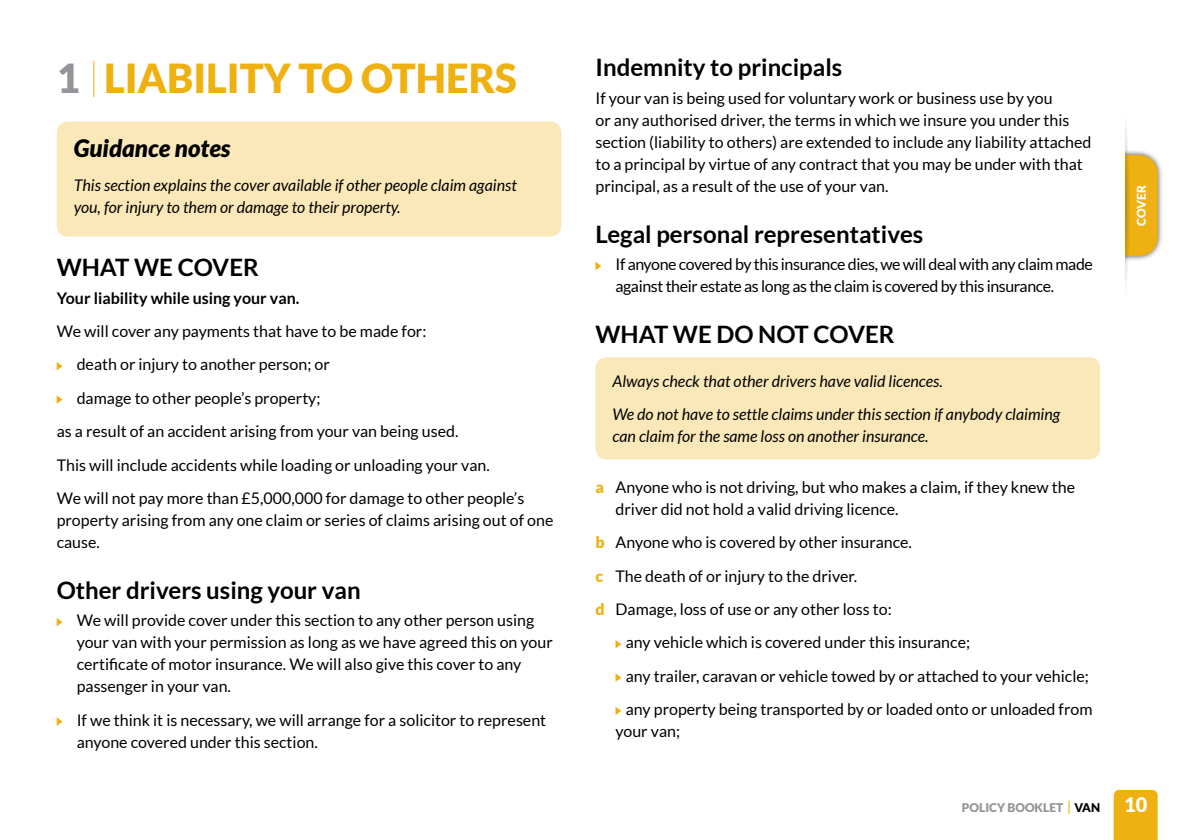
<style>
.page{position:relative;width:1191px;height:840px;background:#fff}
.page>*{position:absolute;margin:0;border:0;box-sizing:border-box;transform-origin:0 0}
.t1{font:900 40px "Lato";color:#eeb111}
.t2{font:700 24px "Lato";color:#000}
.t3{font:italic 900 24px "Lato";color:#000}
.t4{font:16px/22px "Lato";color:#000}
.t5{font:italic 16px/22px "Lato";color:#000}
.t6{font:16px/22px "Lato";letter-spacing:-.025em;color:#000}
.t7{font:700 16px "Lato";color:#000}
.t8{font:900 12px "Lato";color:#939598}
.t9{font:900 12px "Lato";color:#fff}
.s1{color:#939598}
.s2{font-weight:900;color:#eeb111}
.s3{font-size:18px;color:#eeb111}
.s4{color:#000}
.s5{font-size:20px;color:#fff}
</style>
<div class="page">
<div style="left:1113px;top:789px;width:44px;height:50px;background:#eeb111"></div>
<div style="left:1112px;top:149px;width:51px;height:113px;background:#000;opacity:.75"></div>
<div style="left:1128px;top:155px;width:29px;height:101px;background:#eeb111"></div>
<svg style="left:1116px;top:108px;width:13px;height:195px"></svg>
<div style="left:1099px;top:91px;width:25px;height:226px;background:#fff"></div>
<hr style="left:93px;top:61px;width:1px;height:36px;background:#eeb111">
<div style="left:57px;top:122px;width:504px;height:114px;background:#fae8b8;border-radius:11px"></div>
<svg style="left:57px;top:362px;width:6px;height:8px"></svg>
<svg style="left:57px;top:395px;width:6px;height:8px"></svg>
<svg style="left:57px;top:618px;width:6px;height:8px"></svg>
<svg style="left:57px;top:717px;width:6px;height:8px"></svg>
<svg style="left:595px;top:262px;width:6px;height:8px"></svg>
<div style="left:595px;top:357px;width:505px;height:102px;background:#fae8b8;border-radius:11px"></div>
<svg style="left:615px;top:640px;width:6px;height:8px"></svg>
<svg style="left:615px;top:673px;width:6px;height:8px"></svg>
<svg style="left:615px;top:706px;width:6px;height:8px"></svg>
<h1 class="t1" style="left:57px;top:55px;width:90px"><span class="s1">1</span> LIABILITY</h1>
<h1 class="t1" style="left:298px;top:55px;width:216px">TO OTHERS</h1>
<h2 class="t3" style="left:74px;top:134px;width:158px">Guidance notes</h2>
<p class="t5" style="left:74px;top:174px;width:444px">This section explains the cover available if other people claim against you, for injury to them or damage to their property.</p>
<h2 class="t2" style="left:57px;top:253px;width:42px">What</h2>
<h2 class="t2" style="left:134px;top:253px;width:95px">we cover</h2>
<p class="t7" style="left:57px;top:288px;width:244px">Your liability while using your van.</p>
<p class="t4" style="left:57px;top:320px;width:371px">We will cover any payments that have to be made for:</p>
<p class="t4" style="left:77px;top:353px;width:255px">death or injury to another person; or</p>
<p class="t4" style="left:77px;top:386px;width:245px">damage to other people’s property;</p>
<p class="t4" style="left:57px;top:420px;width:403px">as a result of an accident arising from your van being used.</p>
<p class="t4" style="left:57px;top:453px;width:434px">This will include accidents while loading or unloading your van.</p>
<p class="t4" style="left:57px;top:486px;width:469px">We will not pay more than £5,000,000 for damage to other people’s</p>
<p class="t4" style="left:57px;top:508px;width:498px">property arising from any one claim or series of claims arising out of one cause.</p>
<h2 class="t2" style="left:57px;top:576px;width:305px">Other drivers using your van</h2>
<p class="t4" style="left:77px;top:609px;width:477px">We will provide cover under this section to any other person using your van with your permission as long as we have agreed this on your certificate of motor insurance. We will also give this cover to any passenger in your van.</p>
<p class="t4" style="left:77px;top:708px;width:471px">If we think it is necessary, we will arrange for a solicitor to represent anyone covered under this section.</p>
<h2 class="t2" style="left:595px;top:54px;width:248px">Indemnity to principals</h2>
<p class="t4" style="left:595px;top:87px;width:497px">If your van is being used for voluntary work or business use by you<br>or any authorised driver, the terms in which we insure you under this section (liability to others) are extended to include any liability attached to a principal by virtue of any contract that you may be under with that principal, as a result of the use of your van.</p>
<h2 class="t2" style="left:595px;top:220px;width:329px">Legal personal representatives</h2>
<p class="t6" style="left:615px;top:253px;width:479px">If anyone covered by this insurance dies, we will deal with any claim made against their estate as long as the claim is covered by this insurance.</p>
<h2 class="t2" style="left:595px;top:320px;width:42px">What</h2>
<h2 class="t2" style="left:673px;top:320px;width:192px">we do not cover</h2>
<p class="t5" style="left:612px;top:364px;width:449px;line-height:33.4px">Always check that other drivers have valid licences.<br>We do not have to settle claims under this section if anybody claiming</p>
<p class="t5" style="left:612px;top:425px;width:318px">can claim for the same loss on another insurance.</p>
<p class="t4" style="left:615px;top:475px;width:461px;text-indent:-20px"><span class="s2">A</span> Anyone who is not driving, but who makes a claim, if they knew the driver did not hold a valid driving licence.</p>
<p class="t4" style="left:595px;top:525px;width:318px;line-height:33.4px"><span class="s2">B</span> Anyone who is covered by other insurance.<br><span class="s2">C</span> The death of or injury to the driver.<br><span class="s2">D</span> Damage, loss of use or any other loss to:</p>
<p class="t4" style="left:626px;top:625px;width:468px;line-height:33.4px">any vehicle which is covered under this insurance;<br>any trailer, caravan or vehicle towed by or attached to your vehicle; any property being transported by or loaded onto or unloaded from</p>
<p class="t4" style="left:615px;top:720px;width:66px">your van;</p>
<p class="t9" style="left:1134px;top:226px;width:41px;rotate:-90deg">COVER</p>
<p class="t8" style="left:962px;top:799px;width:187px">POLICY BOOKLET <span class="s3">I</span> <span class="s4">VAN</span> <span class="s5">10</span></p>
</div>
